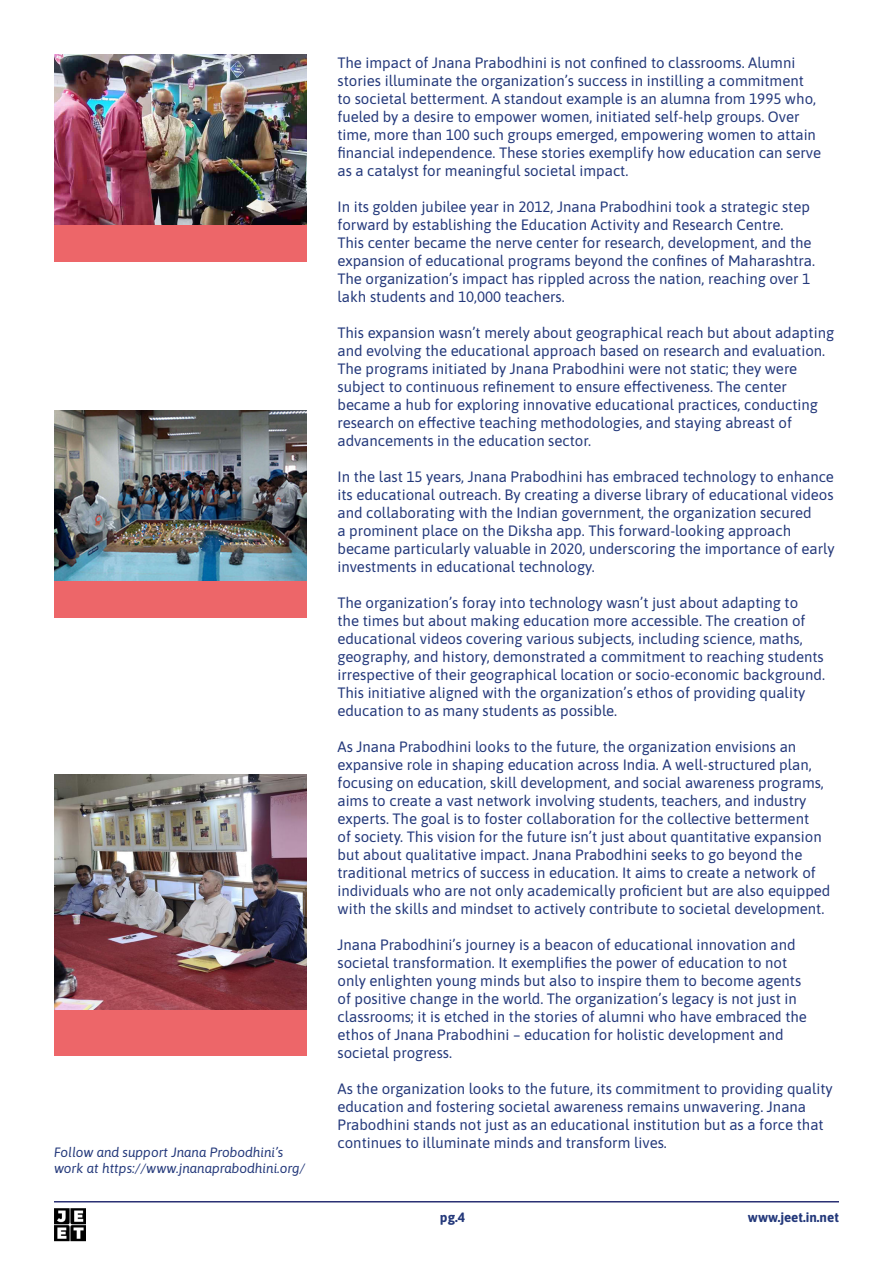
<style>
.page{position:relative;width:893px;height:1263px;background:#fff}
.page>*{position:absolute;margin:0;border:0;box-sizing:border-box;transform-origin:0 0}
.t1{font:15px/18px "Asap";color:#24397b}
.t2{font:italic 13.5px/16.2px "Asap";color:#24397b}
.t3{font:13.5px "Asap";color:#24397b}
</style>
<div class="page">
<div style="left:54px;top:543px;width:252px;height:75px;background:#ed6669"></div>
<div style="left:54px;top:187px;width:252px;height:75px;background:#ed6669"></div>
<div style="left:54px;top:981px;width:252px;height:75px;background:#ed6669"></div>
<img style="left:54px;top:1209px;width:32px;height:33px">
<hr style="left:54px;top:1201px;width:785px;height:1px;background:#292f73">
<img style="left:54px;top:410px;width:252px;height:171px">
<img style="left:54px;top:775px;width:252px;height:234px">
<img style="left:54px;top:54px;width:252px;height:170px">
<p class="t2" style="left:54px;top:1143px;width:253px">Follow and support Jnana Probodhini’s work at https://www.jnanaprabodhini.org/</p>
<p class="t1" style="left:337px;top:53px;width:485px">The impact of Jnana Prabodhini is not confined to classrooms. Alumni stories illuminate the organization’s success in instilling a commitment to societal betterment. A standout example is an alumna from 1995 who, fueled by a desire to empower women, initiated self-help groups. Over time, more than 100 such groups emerged, empowering women to attain financial independence. These stories exemplify how education can serve as a catalyst for meaningful societal impact.</p>
<p class="t1" style="left:337px;top:197px;width:479px">In its golden jubilee year in 2012, Jnana Prabodhini took a strategic step forward by establishing the Education Activity and Research Centre.<br>This center became the nerve center for research, development, and the expansion of educational programs beyond the confines of Maharashtra.<br>The organization’s impact has rippled across the nation, reaching over 1 lakh students and 10,000 teachers.</p>
<p class="t1" style="left:337px;top:323px;width:498px">This expansion wasn’t merely about geographical reach but about adapting and evolving the educational approach based on research and evaluation.<br>The programs initiated by Jnana Prabodhini were not static; they were subject to continuous refinement to ensure effectiveness. The center became a hub for exploring innovative educational practices, conducting research on effective teaching methodologies, and staying abreast of advancements in the education sector.</p>
<p class="t1" style="left:337px;top:467px;width:499px">In the last 15 years, Jnana Prabodhini has embraced technology to enhance its educational outreach. By creating a diverse library of educational videos and collaborating with the Indian government, the organization secured<br>a prominent place on the Diksha app. This forward-looking approach became particularly valuable in 2020, underscoring the importance of early investments in educational technology.</p>
<p class="t1" style="left:337px;top:593px;width:489px">The organization’s foray into technology wasn’t just about adapting to<br>the times but about making education more accessible. The creation of educational videos covering various subjects, including science, maths, geography, and history, demonstrated a commitment to reaching students irrespective of their geographical location or socio-economic background.<br>This initiative aligned with the organization’s ethos of providing quality education to as many students as possible.</p>
<p class="t1" style="left:337px;top:737px;width:494px">As Jnana Prabodhini looks to the future, the organization envisions an expansive role in shaping education across India. A well-structured plan, focusing on education, skill development, and social awareness programs, aims to create a vast network involving students, teachers, and industry experts. The goal is to foster collaboration for the collective betterment<br>of society. This vision for the future isn’t just about quantitative expansion but about qualitative impact. Jnana Prabodhini seeks to go beyond the traditional metrics of success in education. It aims to create a network of individuals who are not only academically proficient but are also equipped with the skills and mindset to actively contribute to societal development.</p>
<p class="t1" style="left:337px;top:935px;width:471px">Jnana Prabodhini’s journey is a beacon of educational innovation and societal transformation. It exemplifies the power of education to not only enlighten young minds but also to inspire them to become agents of positive change in the world. The organization’s legacy is not just in classrooms; it is etched in the stories of alumni who have embraced the ethos of Jnana Prabodhini – education for holistic development and societal progress.</p>
<p class="t1" style="left:337px;top:1079px;width:497px">As the organization looks to the future, its commitment to providing quality education and fostering societal awareness remains unwavering. Jnana Prabodhini stands not just as an educational institution but as a force that continues to illuminate minds and transform lives.</p>
<p class="t3" style="left:440px;top:1207px;width:27px">pg.4</p>
<p class="t3" style="left:748px;top:1207px;width:93px">www.jeet.in.net</p>
</div>
